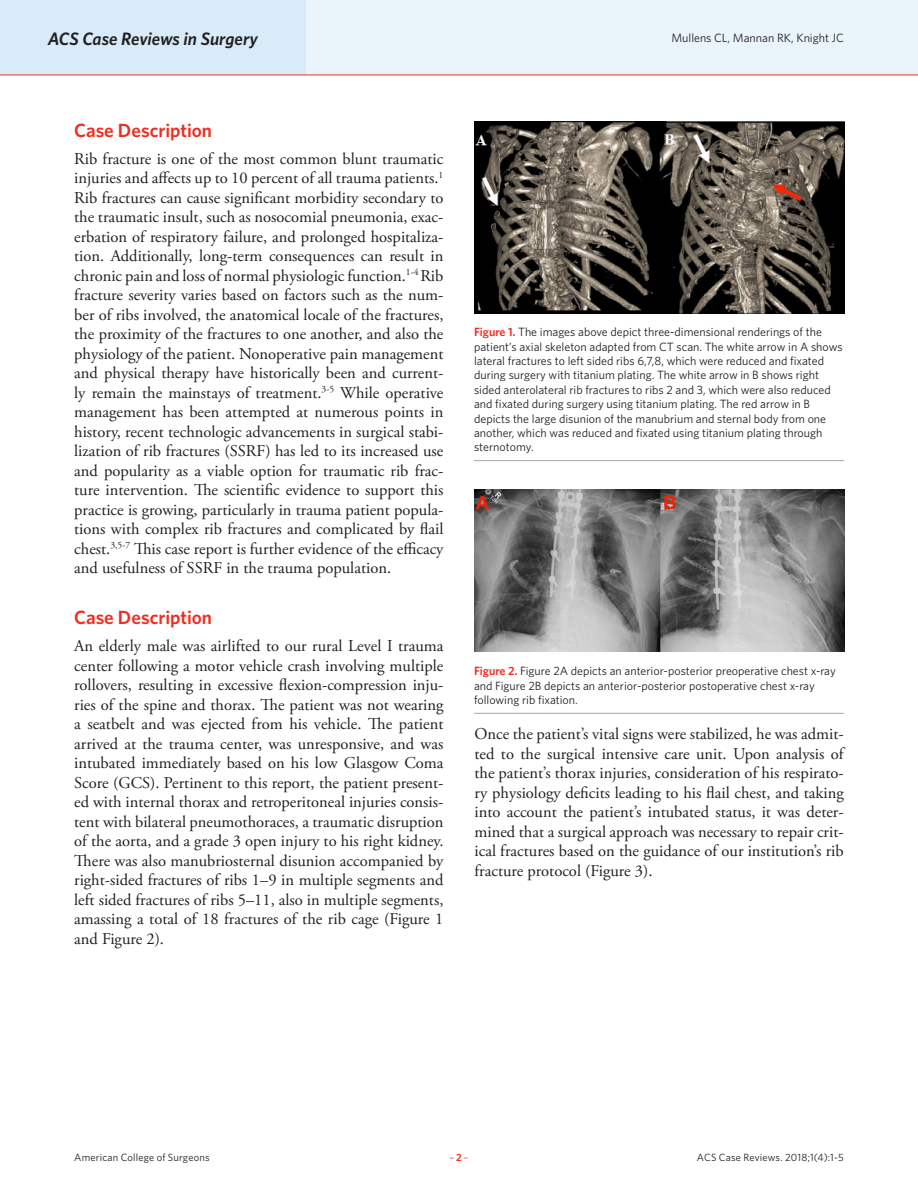
<style>
.page{position:relative;width:918px;height:1188px;background:#fff}
.page>*{position:absolute;margin:0;border:0;box-sizing:border-box;transform-origin:0 0}
.Article_Subhead{font:600 19.2px "Whitney";color:#ee2e22}
.t1{font:italic 600 18px "Whitney";letter-spacing:-.005em;color:#231f20}
.Article_Body_no_inde{font:16.5px/19.5px "Adobe Garamond Pro";color:#231f20;text-align:justify}
.Caption_New{font:12px/14.4px "Whitney";color:#231f20}
.t2{font:10.5px "Whitney";letter-spacing:.02em;color:#231f20}
.t3{font:10.5px "Whitney";color:#ee2e22}
.s1{font-weight:600;color:#ee2e22}
.s2{font-weight:600}
</style>
<div class="page">
<div style="left:0;top:0;width:918px;height:75px;background:#eaf5fb"></div>
<div style="left:0;top:0;width:306px;height:75px;background:#d7ebf8"></div>
<hr style="left:0;top:75px;width:918px;height:1px;background:#ee2e22">
<hr style="left:474px;top:460px;width:370px;height:1px;background:#a9a8aa">
<hr style="left:474px;top:713px;width:370px;height:1px;background:#a9a8aa">
<img style="left:475px;top:122px;width:369px;height:191px">
<img style="left:475px;top:489px;width:369px;height:163px">
<p class="t1" style="left:48px;top:26px;width:212px">ACS Case Reviews in Surgery</p>
<p class="Caption_New" style="left:671px;top:31px;width:174px">Mullens CL, Mannan RK, Knight JC</p>
<p class="Article_Subhead" style="left:74px;top:117px;width:139px">Case Description</p>
<p class="Article_Body_no_inde" style="left:74px;top:149px;width:371px">Rib fracture is one of the most common blunt traumatic injuries and affects up to 10 percent of all trauma patients.<sup>1<br></sup>Rib fractures can cause significant morbidity secondary to the traumatic insult, such as nosocomial pneumonia, exac&shy;erbation of respiratory failure, and prolonged hospitaliza&shy;tion. Additionally, long-term consequences can result in chronic pain and loss of normal physiologic function.<sup>1-4</sup> Rib fracture severity varies based on factors such as the num&shy;ber of ribs involved, the anatomical locale of the fractures, the proximity of the fractures to one another, and also the physiology of the patient. Nonoperative pain management and physical therapy have historically been and current&shy;ly remain the mainstays of treatment.<sup>3-5</sup> While operative management has been attempted at numerous points in history, recent technologic advancements in surgical stabi&shy;lization of rib fractures (SSRF) has led to its increased use and popularity as a viable option for traumatic rib frac&shy;ture intervention. The scientific evidence to support this practice is growing, particularly in trauma patient popula&shy;tions with complex rib fractures and complicated by flail chest.<sup>3,5-7</sup> This case report is further evidence of the efficacy and usefulness of SSRF in the trauma population.</p>
<p class="Article_Subhead" style="left:74px;top:605px;width:139px">Case Description</p>
<p class="Article_Body_no_inde" style="left:74px;top:637px;width:371px">An elderly male was airlifted to our rural Level I trauma center following a motor vehicle crash involving multiple rollovers, resulting in excessive flexion-compression inju&shy;ries of the spine and thorax. The patient was not wearing a seatbelt and was ejected from his vehicle. The patient arrived at the trauma center, was unresponsive, and was intubated immediately based on his low Glasgow Coma Score (GCS). Pertinent to this report, the patient present&shy;ed with internal thorax and retroperitoneal injuries consis&shy;tent with bilateral pneumothoraces, a traumatic disruption of the aorta, and a grade 3 open injury to his right kidney.<br>There was also manubriosternal disunion accompanied by right-sided fractures of ribs 1–9 in multiple segments and left sided fractures of ribs 5–11, also in multiple segments, amassing a total of 18 fractures of the rib cage (Figure 1 and Figure 2).</p>
<p class="Caption_New" style="left:474px;top:325px;width:370px"><span class="s1">Figure 1.</span> The images above depict three-dimensional renderings of the patient’s axial skeleton adapted from CT scan. The white arrow in A shows lateral fractures to left sided ribs 6,7,8, which were reduced and fixated during surgery with titanium plating. The white arrow in B shows right sided anterolateral rib fractures to ribs 2 and 3, which were also reduced and fixated during surgery using titanium plating. The red arrow in B depicts the large disunion of the manubrium and sternal body from one another, which was reduced and fixated using titanium plating through sternotomy.</p>
<p class="Caption_New" style="left:474px;top:664px;width:363px"><span class="s1">Figure 2.</span> Figure 2A depicts an anterior-posterior preoperative chest x-ray and Figure 2B depicts an anterior-posterior postoperative chest x-ray following rib fixation.</p>
<p class="Article_Body_no_inde" style="left:475px;top:725px;width:371px">Once the patient’s vital signs were stabilized, he was admit&shy;ted to the surgical intensive care unit. Upon analysis of the patient’s thorax injuries, consideration of his respirato&shy;ry physiology deficits leading to his flail chest, and taking into account the patient’s intubated status, it was deter&shy;mined that a surgical approach was necessary to repair crit&shy;ical fractures based on the guidance of our institution’s rib fracture protocol (Figure 3).</p>
<p class="t2" style="left:74px;top:1150px;width:137px">American College of Surgeons</p>
<p class="t3" style="left:450px;top:1150px;width:20px">–<span class="s2">2</span>–</p>
<p class="t2" style="left:697px;top:1150px;width:148px">ACS Case Reviews. 2018;1(4):1-5</p>
</div>
